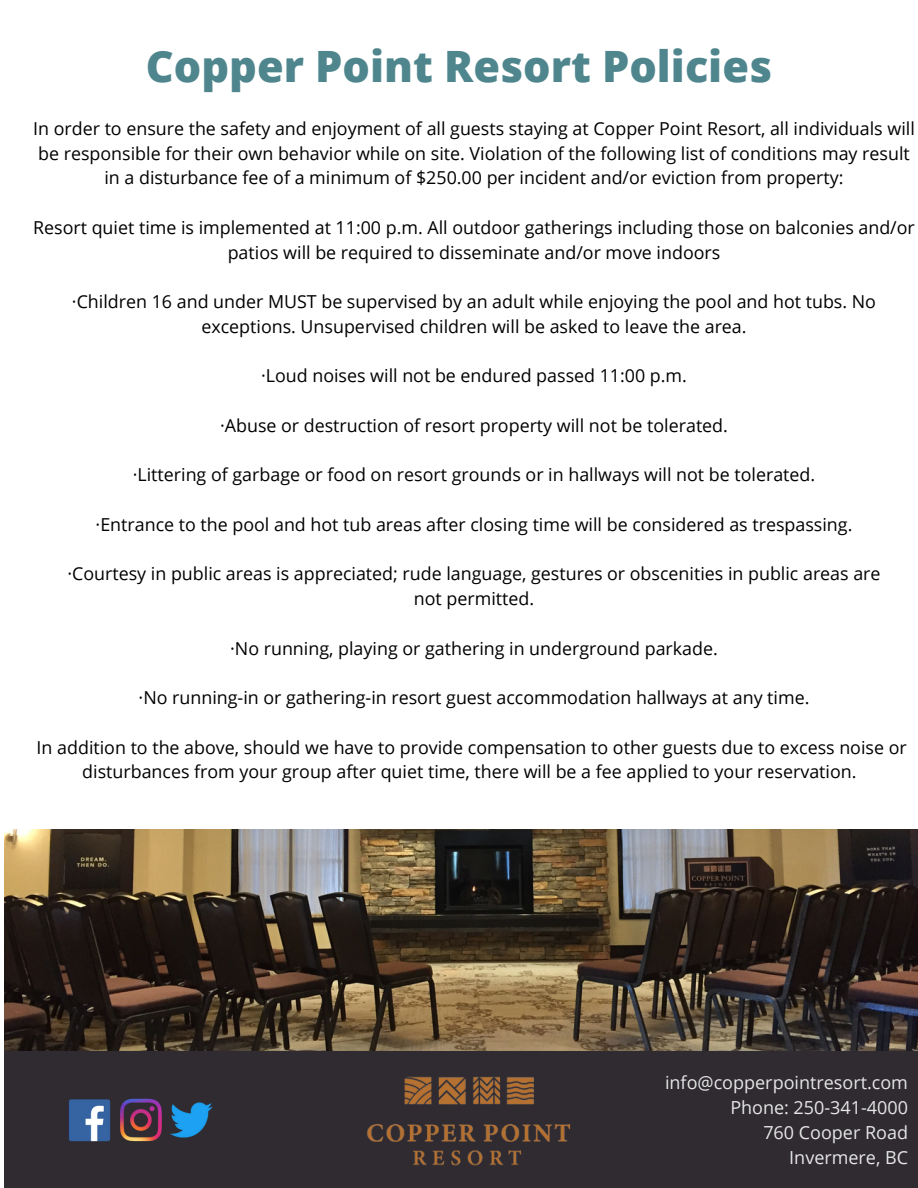
<style>
.page{position:relative;width:918px;height:1188px;background:#fff}
.page>*{position:absolute;margin:0;border:0;box-sizing:border-box;transform-origin:0 0}
.t1{font:800 43.2px "Open Sans";color:#4f868e}
.t2{font:18px/24.8px "Open Sans";color:#e6e6e6;text-align:right}
.t3{font:17.85px/24.8px "Open Sans";color:#000;text-align:center}
</style>
<div class="page">
<img style="left:4px;top:829px;width:914px;height:222px">
<div style="left:4px;top:1051px;width:914px;height:137px;background:#2f2b31"></div>
<img style="left:68px;top:1098px;width:145px;height:44px">
<img style="left:367px;top:1076px;width:204px;height:90px">
<h1 class="t1" style="left:146px;top:36px;width:628px">Copper Point Resort Policies</h1>
<p class="t3" style="left:33px;top:116px;width:883px">In order to ensure the safety and enjoyment of all guests staying at Copper Point Resort, all individuals will be responsible for their own behavior while on site. Violation of the following list of conditions may result in a disturbance fee of a minimum of $250.00 per incident and/or eviction from property:</p>
<p class="t3" style="left:33px;top:215px;width:883px">Resort quiet time is implemented at 11:00 p.m. All outdoor gatherings including those on balconies and/or patios will be required to disseminate and/or move indoors</p>
<p class="t3" style="left:72px;top:289px;width:806px">·Children 16 and under MUST be supervised by an adult while enjoying the pool and hot tubs. No exceptions. Unsupervised children will be asked to leave the area.</p>
<p class="t3" style="left:261px;top:363px;width:427px">·Loud noises will not be endured passed 11:00 p.m.</p>
<p class="t3" style="left:220px;top:413px;width:509px">·Abuse or destruction of resort property will not be tolerated.</p>
<p class="t3" style="left:133px;top:462px;width:684px">·Littering of garbage or food on resort grounds or in hallways will not be tolerated.</p>
<p class="t3" style="left:96px;top:512px;width:758px">·Entrance to the pool and hot tub areas after closing time will be considered as trespassing.</p>
<p class="t3" style="left:67px;top:561px;width:815px">·Courtesy in public areas is appreciated; rude language, gestures or obscenities in public areas are not permitted.</p>
<p class="t3" style="left:230px;top:635px;width:489px">·No running, playing or gathering in underground parkade.</p>
<p class="t3" style="left:139px;top:685px;width:672px">·No running-in or gathering-in resort guest accommodation hallways at any time.</p>
<p class="t3" style="left:37px;top:734px;width:872px">In addition to the above, should we have to provide compensation to other guests due to excess noise or disturbances from your group after quiet time, there will be a fee applied to your reservation.</p>
<p class="t2" style="left:665px;top:1070px;width:245px">info@copperpointresort.com<br>Phone: 250-341-4000<br>760 Cooper Road<br>Invermere, BC</p>
</div>
